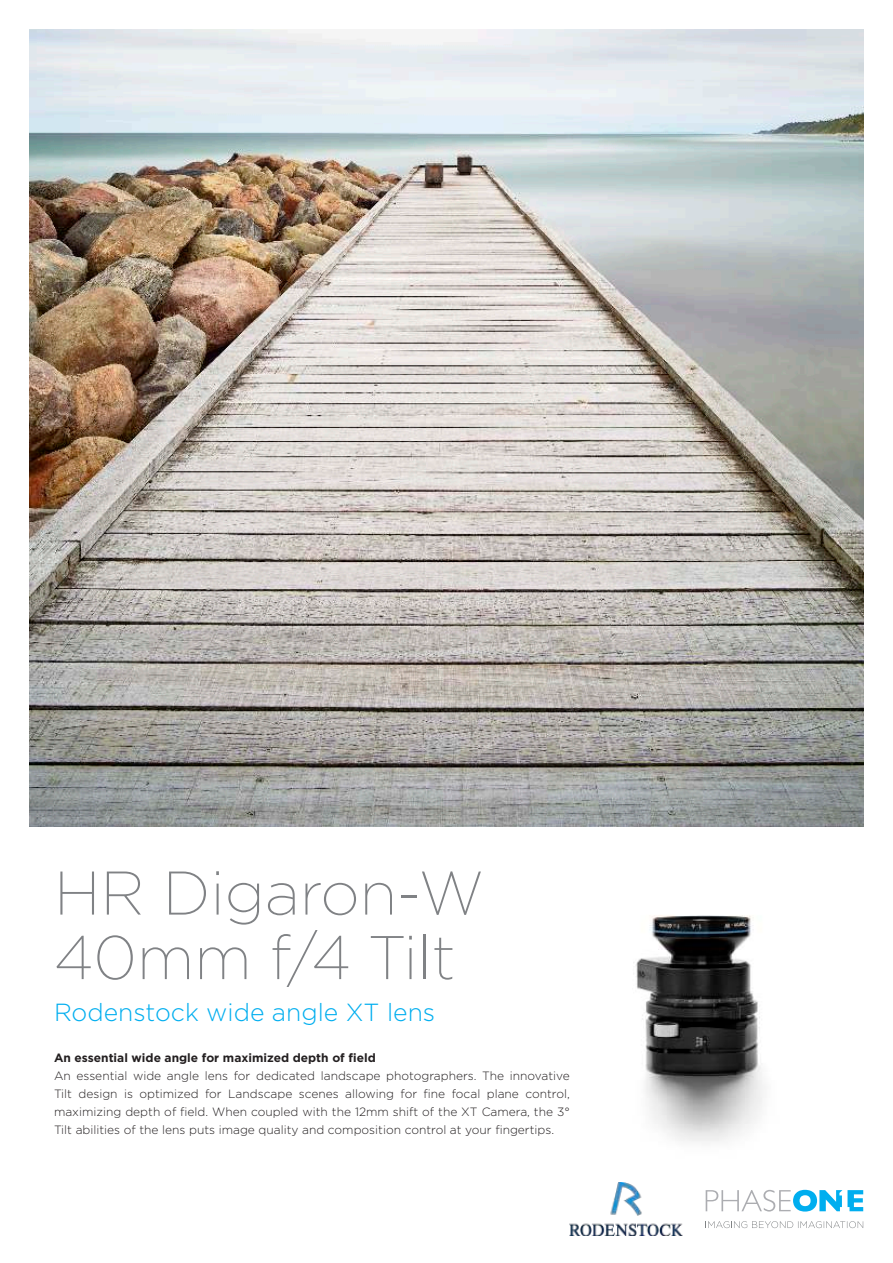
<style>
.page{position:relative;width:893px;height:1263px;background:#fff}
.page>*{position:absolute;margin:0;border:0;box-sizing:border-box;transform-origin:0 0}
.t1{font:200 61.5px/64.5px "Gotham";color:#808285}
.t2{font:300 24.75px "Gotham";color:#00aeef}
.t3{font:300 12px/18px "Gotham";color:#231f20;text-align:justify}
.t4{font:700 12px "Gotham";color:#231f20}
</style>
<div class="page">
<img style="left:30px;top:30px;width:833px;height:796px">
<svg style="left:708px;top:1221px;width:155px;height:7px"></svg>
<svg style="left:706px;top:1190px;width:157px;height:21px"></svg>
<img style="left:633px;top:915px;width:132px;height:227px">
<img style="left:570px;top:1183px;width:112px;height:52px">
<h1 class="t1" style="left:54px;top:864px;width:431px">HR Digaron-W<br>40mm f/4 Tilt</h1>
<h2 class="t2" style="left:54px;top:1001px;width:383px">Rodenstock wide angle XT lens</h2>
<p class="t4" style="left:54px;top:1052px;width:323px">An essential wide angle for maximized depth of field</p>
<p class="t3" style="left:54px;top:1067px;width:517px">An essential wide angle lens for dedicated landscape photographers. The innovative Tilt design is optimized for Landscape scenes allowing for fine focal plane control, maximizing depth of field. When coupled with the 12mm shift of the XT Camera, the 3° Tilt abilities of the lens puts image quality and composition control at your fingertips.</p>
</div>
